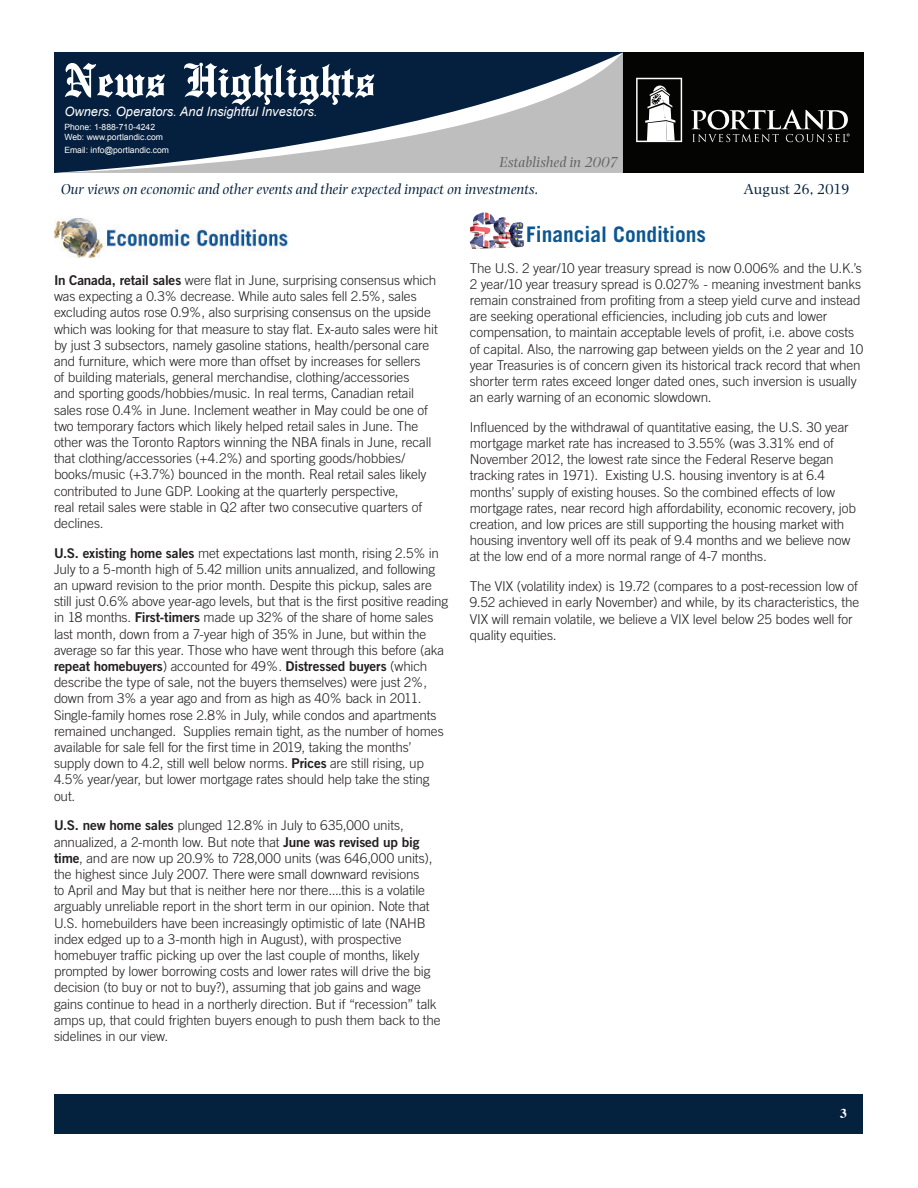
<style>
.page{position:relative;width:918px;height:1188px;background:#fff}
.page>*{position:absolute;margin:0;border:0;box-sizing:border-box;transform-origin:0 0}
.t1{font:500 51px "English Towne";color:#fff}
.t2{font:700 21.45px "Trade Gothic";color:#0b5793}
.t3{font:italic 15px "Photina";color:#04213e}
.t4{font:italic 15px "Photina";color:#636366}
.t5{font:15px "Photina";letter-spacing:-.015em;color:#04213e}
.Article_-_Body{font:300 13.5px/16.2px "Trade Gothic";letter-spacing:-.015em;color:#231f20}
.t6{font:700 13.5px "Times";color:#fff}
.t7{font:italic 12.9px "Arial";color:#fff}
.t8{font:8.55px/10.4px "Arial";color:#fff}
.s1{font-family:"Trade Gothic Bold Two";font-weight:400}
</style>
<div class="page">
<div style="left:606px;top:52px;width:258px;height:121px;background:#040503"></div>
<div style="left:55px;top:1094px;width:808px;height:39px;background:#04213e"></div>
<svg style="left:54px;top:53px;width:569px;height:120px;background:#4d5d71"></svg>
<svg style="left:636px;top:78px;width:46px;height:64px"></svg>
<svg style="left:691px;top:110px;width:159px;height:32px"></svg>
<img style="left:54px;top:218px;width:234px;height:40px">
<img style="left:469px;top:212px;width:55px;height:37px">
<h1 class="t1" style="left:64px;top:51px;width:312px">News Highlights</h1>
<p class="t7" style="left:64px;top:103px;width:255px">Owners. Operators. And Insightful Investors.</p>
<p class="t8" style="left:64px;top:122px;width:100px">Phone: 1-888-710-4242<br>Web: www.portlandic.com</p>
<p class="t8" style="left:64px;top:145px;width:106px">Email: info@portlandic.com</p>
<p class="t4" style="left:499px;top:153px;width:120px">Established in 2007</p>
<p class="t3" style="left:61px;top:181px;width:479px">Our views on economic and other events and their expected impact on investments.</p>
<p class="t5" style="left:743px;top:180px;width:108px">August 26, 2019</p>
<p class="Article_-_Body" style="left:54px;top:272px;width:385px"><span class="s1">In Canada, retail sales</span> were flat in June, surprising consensus which was expecting a 0.3% decrease. While auto sales fell 2.5%, sales excluding autos rose 0.9%, also surprising consensus on the upside which was looking for that measure to stay flat. Ex-auto sales were hit by just 3 subsectors, namely gasoline stations, health/personal care and furniture, which were more than offset by increases for sellers<br>of building materials, general merchandise, clothing/accessories<br>and sporting goods/hobbies/music. In real terms, Canadian retail sales rose 0.4% in June. Inclement weather in May could be one of two temporary factors which likely helped retail sales in June. The other was the Toronto Raptors winning the NBA finals in June, recall that clothing/accessories (+4.2%) and sporting goods/hobbies/ books/music (+3.7%) bounced in the month. Real retail sales likely contributed to June GDP. Looking at the quarterly perspective,<br>real retail sales were stable in Q2 after two consecutive quarters of declines.</p>
<p class="Article_-_Body" style="left:54px;top:545px;width:396px"><span class="s1">U.S. existing home sales</span> met expectations last month, rising 2.5% in July to a 5-month high of 5.42 million units annualized, and following an upward revision to the prior month. Despite this pickup, sales are still just 0.6% above year-ago levels, but that is the first positive reading in 18 months. <span class="s1">First-timers</span> made up 32% of the share of home sales last month, down from a 7-year high of 35% in June, but within the average so far this year. Those who have went through this before (aka <span class="s1">repeat homebuyers</span>) accounted for 49%. <span class="s1">Distressed buyers</span> (which describe the type of sale, not the buyers themselves) were just 2%, down from 3% a year ago and from as high as 40% back in 2011.<br>Single-family homes rose 2.8% in July, while condos and apartments remained unchanged. Supplies remain tight, as the number of homes available for sale fell for the first time in 2019, taking the months’ supply down to 4.2, still well below norms. <span class="s1">Prices</span> are still rising, up 4.5% year/year, but lower mortgage rates should help take the sting out.</p>
<p class="Article_-_Body" style="left:54px;top:817px;width:388px"><span class="s1">U.S. new home sales</span> plunged 12.8% in July to 635,000 units, annualized, a 2-month low. But note that <span class="s1">June was revised up big time</span>, and are now up 20.9% to 728,000 units (was 646,000 units), the highest since July 2007. There were small downward revisions<br>to April and May but that is neither here nor there....this is a volatile arguably unreliable report in the short term in our opinion. Note that U.S. homebuilders have been increasingly optimistic of late (NAHB index edged up to a 3-month high in August), with prospective homebuyer traffic picking up over the last couple of months, likely prompted by lower borrowing costs and lower rates will drive the big decision (to buy or not to buy?), assuming that job gains and wage gains continue to head in a northerly direction. But if “recession” talk amps up, that could frighten buyers enough to push them back to the sidelines in our view.</p>
<h2 class="t2" style="left:526px;top:221px;width:181px">Financial Conditions</h2>
<p class="Article_-_Body" style="left:470px;top:259px;width:395px">The U.S. 2 year/10 year treasury spread is now 0.006% and the U.K.’s 2 year/10 year treasury spread is 0.027% - meaning investment banks remain constrained from profiting from a steep yield curve and instead are seeking operational efficiencies, including job cuts and lower compensation, to maintain acceptable levels of profit, i.e. above costs of capital. Also, the narrowing gap between yields on the 2 year and 10 year Treasuries is of concern given its historical track record that when shorter term rates exceed longer dated ones, such inversion is usually an early warning of an economic slowdown.</p>
<p class="Article_-_Body" style="left:470px;top:419px;width:388px">Influenced by the withdrawal of quantitative easing, the U.S. 30 year mortgage market rate has increased to 3.55% (was 3.31% end of November 2012, the lowest rate since the Federal Reserve began tracking rates in 1971). Existing U.S. housing inventory is at 6.4 months’ supply of existing houses. So the combined effects of low mortgage rates, near record high affordability, economic recovery, job creation, and low prices are still supporting the housing market with housing inventory well off its peak of 9.4 months and we believe now at the low end of a more normal range of 4-7 months.</p>
<p class="Article_-_Body" style="left:470px;top:578px;width:391px">The VIX (volatility index) is 19.72 (compares to a post-recession low of 9.52 achieved in early November) and while, by its characteristics, the VIX will remain volatile, we believe a VIX level below 25 bodes well for quality equities.</p>
<p class="t6" style="left:840px;top:1100px;width:8px">3</p>
</div>
